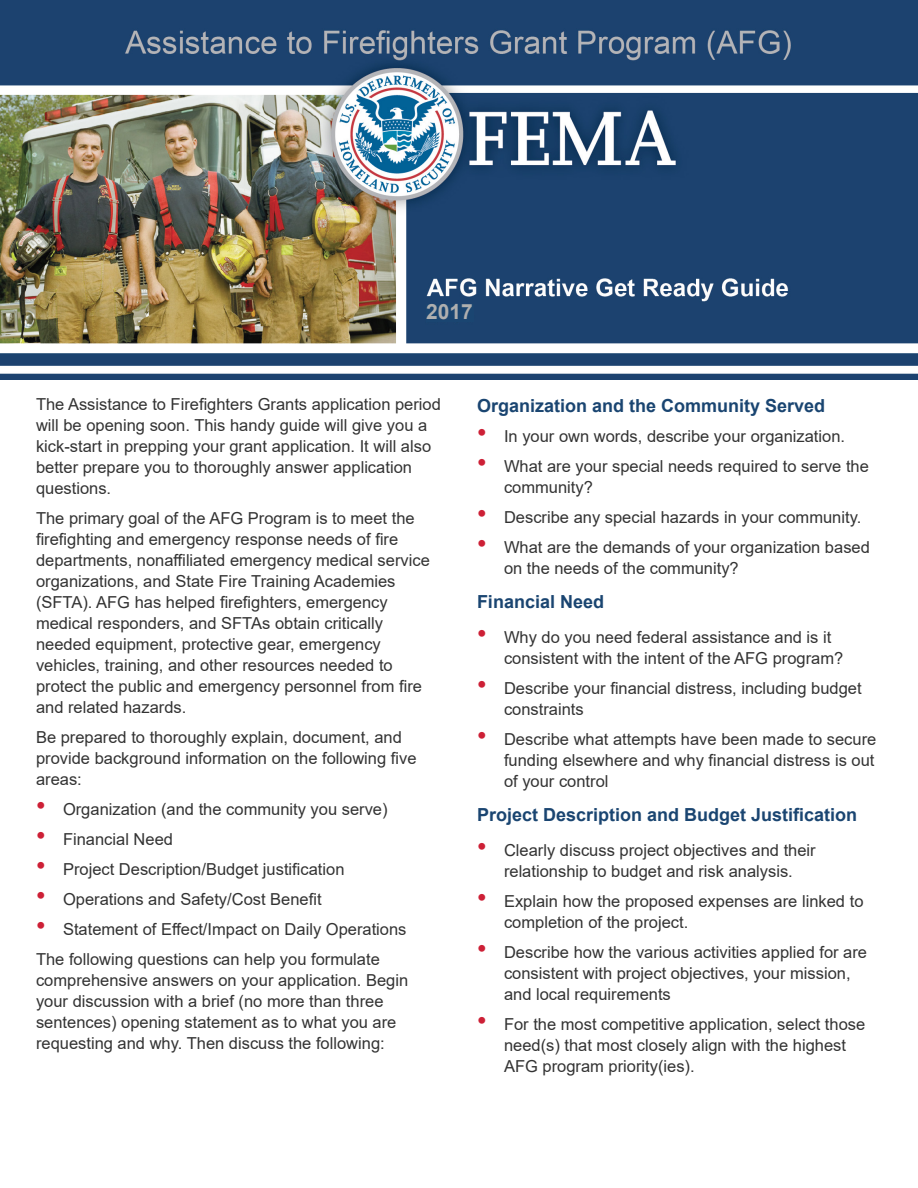
<style>
.page{position:relative;width:918px;height:1188px;background:#fff}
.page>*{position:absolute;margin:0;border:0;box-sizing:border-box;transform-origin:0 0}
.t1{font:700 21px "Arial";color:#afafaf}
.Paragraph_Header{font:700 18px "Arial";color:#1a4571}
.AFG_12pt_Body_Paragr{font:16.5px/21px "Arial";color:#333}
.s1{font-size:27px;color:#cd2036}
</style>
<div class="page">
<img style="left:0;top:0;width:918px;height:379px">
<div style="left:426px;top:304px;width:47px;height:18px;background:#1a4571"></div>
<p class="t1" style="left:426px;top:297px;width:48px">2017</p>
<p class="AFG_12pt_Body_Paragr" style="left:36px;top:394px;width:406px">The Assistance to Firefighters Grants application period will be opening soon. This handy guide will give you a kick-start in prepping your grant application. It will also better prepare you to thoroughly answer application questions.</p>
<p class="AFG_12pt_Body_Paragr" style="left:36px;top:508px;width:395px">The primary goal of the AFG Program is to meet the firefighting and emergency response needs of fire departments, nonaffiliated emergency medical service organizations, and State Fire Training Academies (SFTA). AFG has helped firefighters, emergency medical responders, and SFTAs obtain critically needed equipment, protective gear, emergency vehicles, training, and other resources needed to protect the public and emergency personnel from fire and related hazards.</p>
<p class="AFG_12pt_Body_Paragr" style="left:36px;top:727px;width:382px">Be prepared to thoroughly explain, document, and provide background information on the following five areas:</p>
<p class="AFG_12pt_Body_Paragr" style="left:36px;top:799px;width:353px"><span class="s1">•</span> Organization (and the community you serve)</p>
<p class="AFG_12pt_Body_Paragr" style="left:36px;top:829px;width:139px"><span class="s1">•</span> Financial Need</p>
<p class="AFG_12pt_Body_Paragr" style="left:36px;top:859px;width:310px"><span class="s1">•</span> Project Description/Budget justification</p>
<p class="AFG_12pt_Body_Paragr" style="left:36px;top:889px;width:287px"><span class="s1">•</span> Operations and Safety/Cost Benefit</p>
<p class="AFG_12pt_Body_Paragr" style="left:36px;top:919px;width:372px"><span class="s1">•</span> Statement of Effect/Impact on Daily Operations</p>
<p class="AFG_12pt_Body_Paragr" style="left:36px;top:949px;width:374px">The following questions can help you formulate comprehensive answers on your application. Begin your discussion with a brief (no more than three sentences) opening statement as to what you are requesting and why. Then discuss the following:</p>
<p class="Paragraph_Header" style="left:477px;top:392px;width:350px">Organization and the Community Served</p>
<p class="AFG_12pt_Body_Paragr" style="left:477px;top:425px;width:370px"><span class="s1">•</span> In your own words, describe your organization.</p>
<p class="AFG_12pt_Body_Paragr" style="left:504px;top:455px;width:366px;text-indent:-27px"><span class="s1">•</span> What are your special needs required to serve the community?</p>
<p class="AFG_12pt_Body_Paragr" style="left:477px;top:506px;width:386px"><span class="s1">•</span> Describe any special hazards in your community.</p>
<p class="AFG_12pt_Body_Paragr" style="left:504px;top:536px;width:367px;text-indent:-27px"><span class="s1">•</span> What are the demands of your organization based on the needs of the community?</p>
<h1 class="Paragraph_Header" style="left:477px;top:589px;width:129px">Financial Need</h1>
<p class="AFG_12pt_Body_Paragr" style="left:504px;top:626px;width:341px;text-indent:-27px"><span class="s1">•</span> Why do you need federal assistance and is it consistent with the intent of the AFG program?</p>
<p class="AFG_12pt_Body_Paragr" style="left:504px;top:677px;width:359px;text-indent:-27px"><span class="s1">•</span> Describe your financial distress, including budget constraints</p>
<p class="AFG_12pt_Body_Paragr" style="left:504px;top:728px;width:374px;text-align:justify;text-indent:-27px"><span class="s1">•</span> Describe what attempts have been made to secure funding elsewhere and why financial distress is out of your control</p>
<h1 class="Paragraph_Header" style="left:477px;top:802px;width:382px">Project Description and Budget Justification</h1>
<p class="AFG_12pt_Body_Paragr" style="left:477px;top:839px;width:340px;text-align:center"><span class="s1">•</span> Clearly discuss project objectives and their relationship to budget and risk analysis.</p>
<p class="AFG_12pt_Body_Paragr" style="left:504px;top:890px;width:361px;text-indent:-27px"><span class="s1">•</span> Explain how the proposed expenses are linked to completion of the project.</p>
<p class="AFG_12pt_Body_Paragr" style="left:504px;top:941px;width:365px;text-indent:-27px"><span class="s1">•</span> Describe how the various activities applied for are consistent with project objectives, your mission, and local requirements</p>
<p class="AFG_12pt_Body_Paragr" style="left:504px;top:1013px;width:363px;text-indent:-27px"><span class="s1">•</span> For the most competitive application, select those need(s) that most closely align with the highest<br>AFG program priority(ies).</p>
</div>
